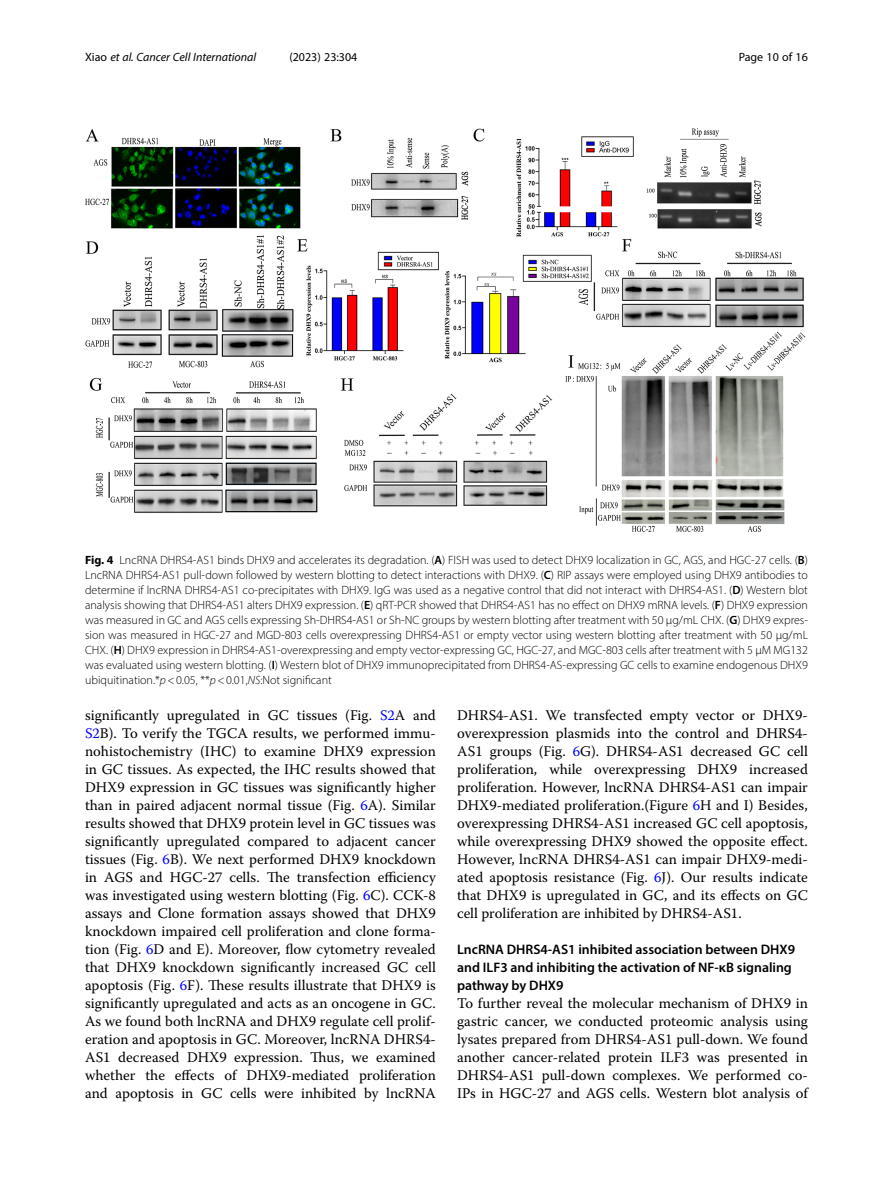
<style>
.page{position:relative;width:893px;height:1191px;background:#fff}
.page>*{position:absolute;margin:0;border:0;box-sizing:border-box;transform-origin:0 0}
.Body_Text{font:14.7px/18px "Warnock Pro";color:#000;text-align:justify}
.Head_2{font:600 13.8px/18px "Myriad Pro";color:#000}
.Figure_Caption{font:300 12px/15px "Myriad Pro";color:#000;text-align:justify}
.t1{font:italic 12px "Myriad Pro";color:#000}
.t2{font:12px "Myriad Pro";color:#000}
.s1{font-style:normal}
.s2{font-weight:700}
.s3{font-weight:600}
.s4{font-style:italic}
.s5{color:#00f}
</style>
<div class="page">
<img style="left:85px;top:128px;width:721px;height:404px">
<p class="t1" style="left:85px;top:50px;width:173px"><span class="s1">Xiao</span> et al. Cancer Cell International</p>
<p class="t2" style="left:289px;top:50px;width:70px">(2023) 23:304</p>
<p class="t2" style="left:739px;top:50px;width:71px">Page 10 of 16</p>
<p class="Figure_Caption" style="left:85px;top:553px;width:724px"><span class="s2">Fig. 4</span> LncRNA DHRS4-AS1 binds DHX9 and accelerates its degradation. (<span class="s3">A</span>) FISH was used to detect DHX9 localization in GC, AGS, and HGC-27 cells. (<span class="s3">B</span>)<br>LncRNA DHRS4-AS1 pull-down followed by western blotting to detect interactions with DHX9. (<span class="s3">C</span>) RIP assays were employed using DHX9 antibodies to determine if lncRNA DHRS4-AS1 co-precipitates with DHX9. IgG was used as a negative control that did not interact with DHRS4-AS1. (<span class="s3">D</span>) Western blot analysis showing that DHRS4-AS1 alters DHX9 expression. (<span class="s3">E</span>) qRT-PCR showed that DHRS4-AS1 has no effect on DHX9 mRNA levels. (<span class="s3">F</span>) DHX9 expression was measured in GC and AGS cells expressing Sh-DHRS4-AS1 or Sh-NC groups by western blotting after treatment with 50 µg/mL CHX. (<span class="s3">G</span>) DHX9 expres&shy;sion was measured in HGC-27 and MGD-803 cells overexpressing DHRS4-AS1 or empty vector using western blotting after treatment with 50 µg/mL CHX. (<span class="s3">H</span>) DHX9 expression in DHRS4-AS1-overexpressing and empty vector-expressing GC, HGC-27, and MGC-803 cells after treatment with 5 µM MG132 was evaluated using western blotting. (<span class="s3">I</span>) Western blot of DHX9 immunoprecipitated from DHRS4-AS-expressing GC cells to examine endogenous DHX9 ubiquitination.*<span class="s4">p</span>&lt;0.05, **<span class="s4">p</span>&lt;0.01,<span class="s4">NS</span>:Not significant</p>
<p class="Body_Text" style="left:85px;top:706px;width:352px">significantly upregulated in GC tissues (Fig. <span class="s5">S2</span>A and <span class="s5">S2</span>B). To verify the TGCA results, we performed immu&shy;nohistochemistry (IHC) to examine DHX9 expression in GC tissues. As expected, the IHC results showed that DHX9 expression in GC tissues was significantly higher than in paired adjacent normal tissue (Fig. <span class="s5">6</span>A). Similar results showed that DHX9 protein level in GC tissues was significantly upregulated compared to adjacent cancer tissues (Fig. <span class="s5">6</span>B). We next performed DHX9 knockdown in AGS and HGC-27 cells. The transfection efficiency was investigated using western blotting (Fig. <span class="s5">6</span>C). CCK-8 assays and Clone formation assays showed that DHX9 knockdown impaired cell proliferation and clone forma&shy;tion (Fig. <span class="s5">6</span>D and E). Moreover, flow cytometry revealed that DHX9 knockdown significantly increased GC cell apoptosis (Fig. <span class="s5">6</span>F). These results illustrate that DHX9 is significantly upregulated and acts as an oncogene in GC.<br>As we found both lncRNA and DHX9 regulate cell prolif&shy;eration and apoptosis in GC. Moreover, lncRNA DHRS4- AS1 decreased DHX9 expression. Thus, we examined whether the effects of DHX9-mediated proliferation and apoptosis in GC cells were inhibited by lncRNA</p>
<p class="Body_Text" style="left:457px;top:706px;width:352px">DHRS4-AS1. We transfected empty vector or DHX9- overexpression plasmids into the control and DHRS4- AS1 groups (Fig. <span class="s5">6</span>G). DHRS4-AS1 decreased GC cell proliferation, while overexpressing DHX9 increased proliferation. However, lncRNA DHRS4-AS1 can impair DHX9-mediated proliferation.(Figure <span class="s5">6</span>H and I) Besides, overexpressing DHRS4-AS1 increased GC cell apoptosis, while overexpressing DHX9 showed the opposite effect.<br>However, lncRNA DHRS4-AS1 can impair DHX9-medi&shy;ated apoptosis resistance (Fig. <span class="s5">6</span>J). Our results indicate that DHX9 is upregulated in GC, and its effects on GC cell proliferation are inhibited by DHRS4-AS1.</p>
<p class="Head_2" style="left:457px;top:940px;width:339px">LncRNA DHRS4-AS1 inhibited association between DHX9 and ILF3 and inhibiting the activation of NF-κB signaling pathway by DHX9</p>
<p class="Body_Text" style="left:457px;top:994px;width:352px">To further reveal the molecular mechanism of DHX9 in gastric cancer, we conducted proteomic analysis using lysates prepared from DHRS4-AS1 pull-down. We found another cancer-related protein ILF3 was presented in DHRS4-AS1 pull-down complexes. We performed co-IPs in HGC-27 and AGS cells. Western blot analysis of</p>
</div>
